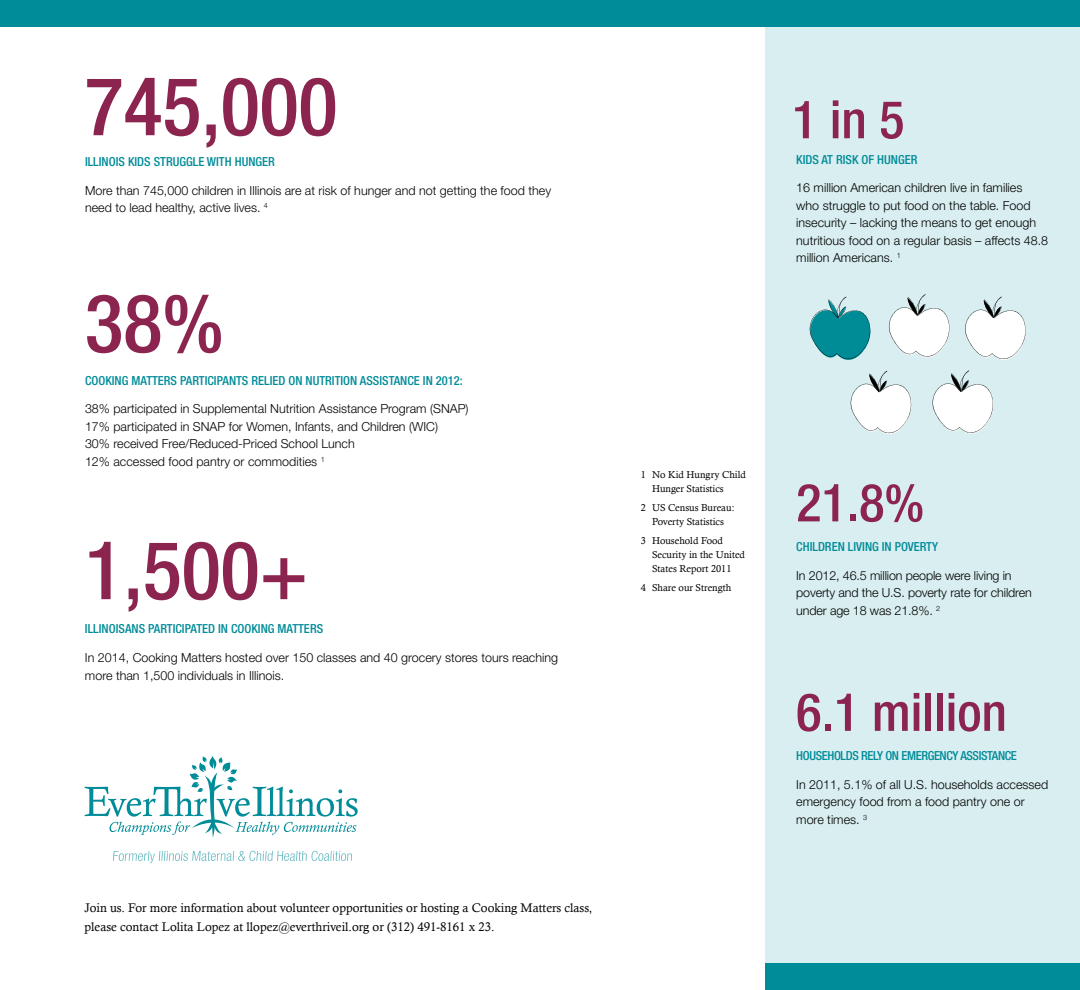
<style>
.page{position:relative;width:1080px;height:990px;background:#fff}
.page>*{position:absolute;margin:0;border:0;box-sizing:border-box;transform-origin:0 0}
.t1{font:500 condensed 81px "Helvetica Neue LT Std";color:#8b254f}
.t2{font:500 condensed 52.5px "Helvetica Neue LT Std";color:#8b254f}
.t3{font:300 12.5px/17.5px "Helvetica Neue LT Std";color:#000}
.t4{font:500 condensed 12.5px "Helvetica Neue LT Std";color:#008c99}
.t5{font:12.5px/18.8px "Calisto";color:#000}
.t6{font:500 condensed 12.5px "Helvetica Neue LT Std";letter-spacing:-.03em;color:#008c99}
.t7{font:10px/13.8px "Calisto";color:#000}
</style>
<div class="page">
<div style="left:765px;top:0;width:315px;height:990px;background:#d9eef0"></div>
<div style="left:765px;top:963px;width:315px;height:27px;background:#008c99"></div>
<div style="left:0;top:0;width:1080px;height:27px;background:#008c99"></div>
<svg style="left:85px;top:756px;width:273px;height:82px"></svg>
<svg style="left:113px;top:851px;width:239px;height:12px"></svg>
<svg style="left:809px;top:294px;width:217px;height:140px"></svg>
<h1 class="t1" style="left:85px;top:58px;width:254px">745,000</h1>
<p class="t4" style="left:85px;top:154px;width:191px">ILLINOIS KIDS STRUGGLE WITH HUNGER</p>
<p class="t3" style="left:85px;top:181px;width:468px">More than 745,000 children in Illinois are at risk of hunger and not getting the food they need to lead healthy, active lives. <sup>4</sup></p>
<h1 class="t1" style="left:85px;top:275px;width:141px">38%</h1>
<p class="t4" style="left:85px;top:373px;width:379px">COOKING MATTERS PARTICIPANTS RELied ON NUTRITION ASSISTAN CE In 2012:</p>
<p class="t3" style="left:85px;top:400px;width:385px">38% participated in Supplemental Nutrition Assistance Program (SNAP)<br>17% participated in SNAP for Women, Infants, and Children (WIC)<br>30% received Free/Reduced-Priced School Lunch<br>12% accessed food pantry or commodities <sup>1</sup></p>
<h1 class="t1" style="left:85px;top:522px;width:225px">1,500+</h1>
<p class="t4" style="left:85px;top:621px;width:42px">ILLINOISANS</p>
<p class="t4" style="left:148px;top:621px;width:169px">PARTICIPATED IN COOKING MATTERS</p>
<p class="t3" style="left:85px;top:649px;width:475px">In 2014, Cooking Matters hosted over 150 classes and 40 grocery stores tours reaching more than 1,500 individuals in Illinois.</p>
<p class="t5" style="left:85px;top:898px;width:509px">Join us. For more information about volunteer opportunities or hosting a Cooking Matters class, please contact Lolita Lopez at llopez@everthriveil.org or (312) 491-8161 x 23.</p>
<h2 class="t2" style="left:792px;top:88px;width:114px">1 in 5</h2>
<p class="t4" style="left:796px;top:152px;width:122px">KIDS AT RISK OF HUNGER</p>
<p class="t3" style="left:796px;top:179px;width:253px">16 million American children live in families who struggle to put food on the table. Food insecurity – lacking the means to get enough nutritious food on a regular basis – affects 48.8 million Americans. <sup>1</sup></p>
<p class="t7" style="left:652px;top:468px;width:95px;text-indent:-11px">1 No Kid Hungry Child<br>Hunger Statistics</p>
<p class="t7" style="left:641px;top:501px;width:95px;text-align:center">2 US Census Bureau:<br>Poverty Statistics</p>
<p class="t7" style="left:652px;top:534px;width:95px;text-indent:-11px">3 Household Food<br>Security in the United<br>States Report 2011</p>
<p class="t7" style="left:641px;top:581px;width:92px">4 Share our Strength</p>
<h2 class="t2" style="left:796px;top:471px;width:130px">21.8%</h2>
<p class="t4" style="left:796px;top:539px;width:143px">CHILDREN LIVING IN POVERTY</p>
<p class="t3" style="left:796px;top:567px;width:237px">In 2012, 46.5 million people were living in poverty and the U.S. poverty rate for children under age 18 was 21.8%. <sup>2</sup></p>
<h2 class="t2" style="left:796px;top:681px;width:212px">6.1 million</h2>
<p class="t6" style="left:796px;top:748px;width:222px">HOUSEHOLDS RELY ON EMERGENCY ASSISTANCE</p>
<p class="t3" style="left:796px;top:775px;width:253px">In 2011, 5.1% of all U.S. households accessed emergency food from a food pantry one or more times. <sup>3</sup></p>
</div>
